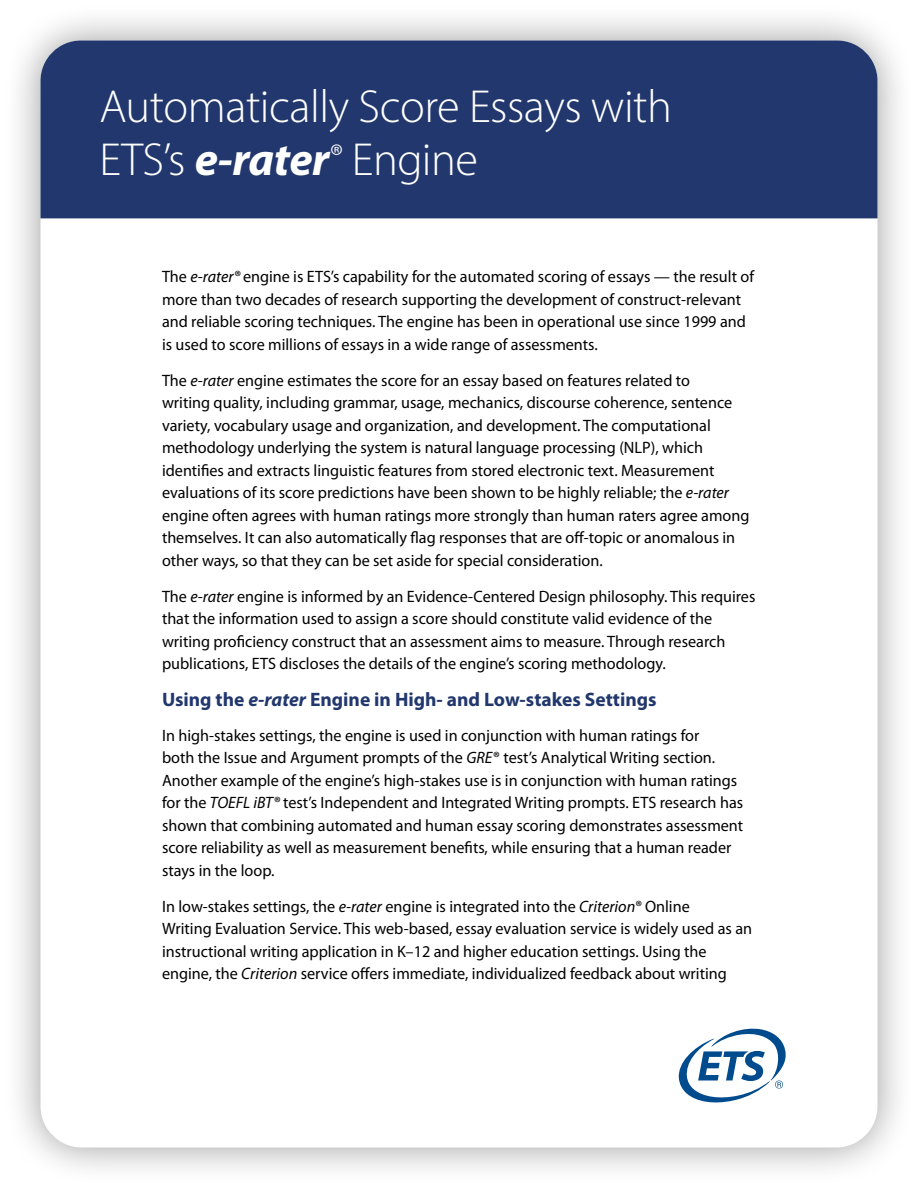
<style>
.page{position:relative;width:918px;height:1188px;background:#fff}
.page>*{position:absolute;margin:0;border:0;box-sizing:border-box;transform-origin:0 0}
.H1__bold{font:300 46.5px/52.5px "Myriad Pro";letter-spacing:-.01em;color:#fff}
.t1{font:700 19.5px "Myriad Pro";color:#21376d}
.t2{font:16.5px/22.5px "Myriad Pro";color:#000}
.s1{font-weight:700;font-style:italic}
.s2{font-style:italic}
</style>
<div class="page">
<div style="left:2px;top:3px;width:913px;height:1183px;background:#000;opacity:.4"></div>
<div style="left:41px;top:41px;width:836px;height:1106px;background:#fff;border-radius:40px"></div>
<div style="left:40px;top:40px;width:838px;height:178px;background:#21376d"></div>
<svg style="left:679px;top:1029px;width:107px;height:73px"></svg>
<h1 class="H1__bold" style="left:99px;top:80px;width:574px">Automatically Score Essays with<br>ETS’s <span class="s1">e-rater</span><sup>®</sup> Engine</h1>
<p class="t2" style="left:162px;top:266px;width:594px">The <span class="s2">e-rater®</span> engine is ETS’s capability for the automated scoring of essays — the result of more than two decades of research supporting the development of construct-relevant and reliable scoring techniques. The engine has been in operational use since 1999 and is used to score millions of essays in a wide range of assessments.</p>
<p class="t2" style="left:162px;top:369px;width:589px">The <span class="s2">e-rater</span> engine estimates the score for an essay based on features related to<br>writing quality, including grammar, usage, mechanics, discourse coherence, sentence variety, vocabulary usage and organization, and development. The computational methodology underlying the system is natural language processing (NLP), which identifies and extracts linguistic features from stored electronic text. Measurement evaluations of its score predictions have been shown to be highly reliable; the <span class="s2">e-rater </span>engine often agrees with human ratings more strongly than human raters agree among themselves. It can also automatically flag responses that are off-topic or anomalous in other ways, so that they can be set aside for special consideration.</p>
<p class="t2" style="left:162px;top:585px;width:595px">The <span class="s2">e-rater</span> engine is informed by an Evidence-Centered Design philosophy. This requires that the information used to assign a score should constitute valid evidence of the writing proficiency construct that an assessment aims to measure. Through research publications, ETS discloses the details of the engine’s scoring methodology.</p>
<h2 class="t1" style="left:162px;top:689px;width:496px">Using the <span class="s2">e-rater</span> Engine in High- and Low-stakes Settings</h2>
<p class="t2" style="left:162px;top:724px;width:583px">In high-stakes settings, the engine is used in conjunction with human ratings for<br>both the Issue and Argument prompts of the <span class="s2">GRE</span>® test’s Analytical Writing section.<br>Another example of the engine’s high-stakes use is in conjunction with human ratings for the <span class="s2">TOEFL iBT</span>® test’s Independent and Integrated Writing prompts. ETS research has shown that combining automated and human essay scoring demonstrates assessment score reliability as well as measurement benefits, while ensuring that a human reader stays in the loop.</p>
<p class="t2" style="left:162px;top:895px;width:592px">In low-stakes settings, the <span class="s2">e-rater</span> engine is integrated into the <span class="s2">Criterion</span>® Online<br>Writing Evaluation Service. This web-based, essay evaluation service is widely used as an instructional writing application in K–12 and higher education settings. Using the engine, the <span class="s2">Criterion</span> service offers immediate, individualized feedback about writing</p>
</div>
